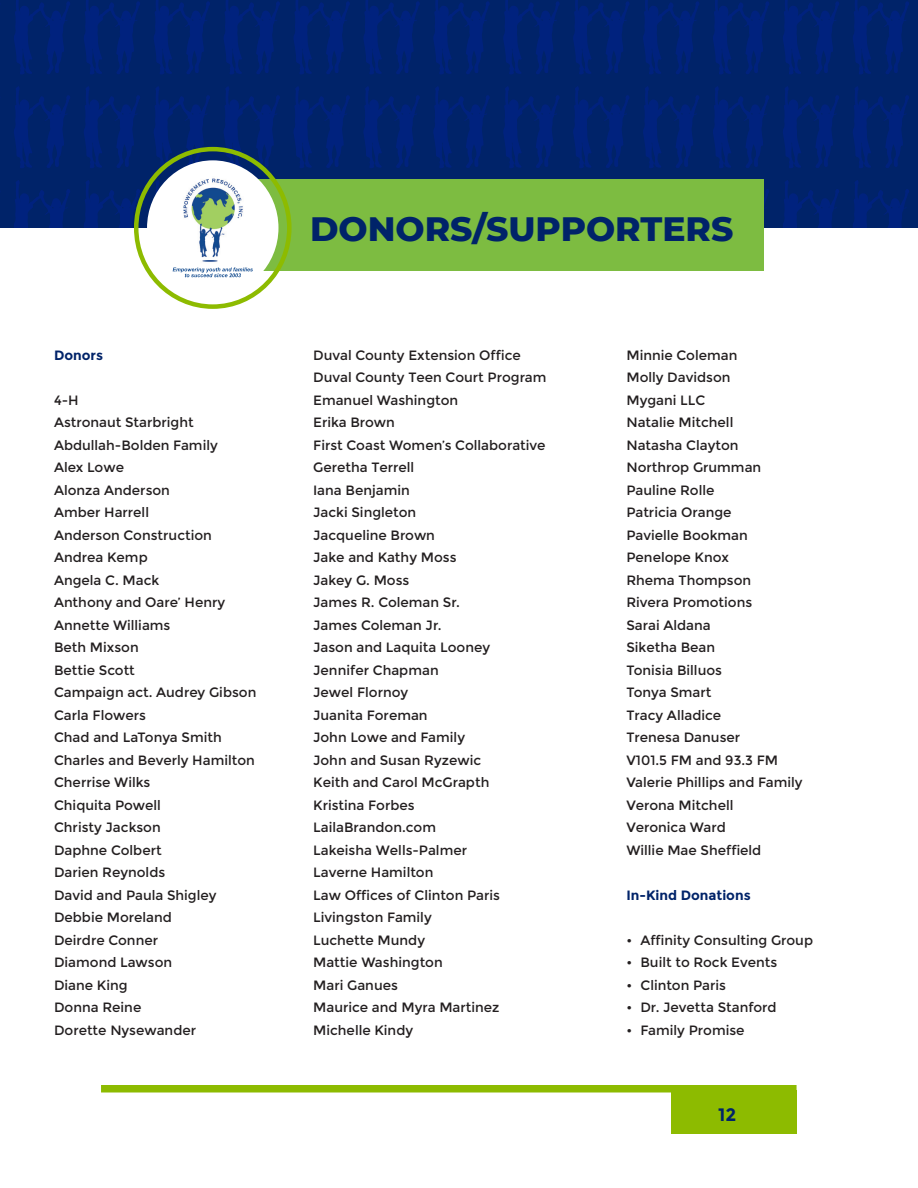
<style>
.page{position:relative;width:918px;height:1188px;background:#fff}
.page>*{position:absolute;margin:0;border:0;box-sizing:border-box;transform-origin:0 0}
.t1{font:800 34.5px "Montserrat";color:#002369}
.t2{font:700 18px "Montserrat";color:#002369}
.t3{font:13.5px "Montserrat";color:#231f20}
.t4{font:700 13.5px "Montserrat";color:#002369}
</style>
<div class="page">
<div style="left:101px;top:1085px;width:696px;height:8px;background:#8dbb00"></div>
<div style="left:671px;top:1090px;width:126px;height:44px;background:#8dbb00"></div>
<div style="left:0;top:0;width:918px;height:228px;background:#002369"></div>
<svg style="left:14px;top:0;width:56px;height:74px"></svg>
<svg style="left:84px;top:0;width:56px;height:74px"></svg>
<svg style="left:154px;top:0;width:56px;height:74px"></svg>
<svg style="left:224px;top:0;width:56px;height:74px"></svg>
<svg style="left:294px;top:0;width:56px;height:74px"></svg>
<svg style="left:363px;top:0;width:57px;height:74px"></svg>
<svg style="left:433px;top:0;width:57px;height:74px"></svg>
<svg style="left:503px;top:0;width:57px;height:74px"></svg>
<svg style="left:573px;top:0;width:56px;height:74px"></svg>
<svg style="left:643px;top:0;width:56px;height:74px"></svg>
<svg style="left:713px;top:0;width:56px;height:74px"></svg>
<svg style="left:783px;top:0;width:56px;height:74px"></svg>
<svg style="left:14px;top:86px;width:56px;height:82px"></svg>
<svg style="left:84px;top:86px;width:56px;height:82px"></svg>
<svg style="left:154px;top:86px;width:56px;height:82px"></svg>
<svg style="left:224px;top:86px;width:56px;height:82px"></svg>
<svg style="left:293px;top:86px;width:57px;height:82px"></svg>
<svg style="left:363px;top:86px;width:57px;height:82px"></svg>
<svg style="left:433px;top:86px;width:57px;height:82px"></svg>
<svg style="left:503px;top:86px;width:57px;height:82px"></svg>
<svg style="left:573px;top:86px;width:56px;height:82px"></svg>
<svg style="left:643px;top:86px;width:56px;height:82px"></svg>
<svg style="left:713px;top:86px;width:56px;height:82px"></svg>
<svg style="left:783px;top:86px;width:56px;height:82px"></svg>
<svg style="left:853px;top:0;width:56px;height:168px"></svg>
<svg style="left:14px;top:180px;width:56px;height:48px"></svg>
<svg style="left:84px;top:180px;width:56px;height:48px"></svg>
<svg style="left:154px;top:180px;width:11px;height:12px"></svg>
<svg style="left:764px;top:189px;width:5px;height:20px"></svg>
<svg style="left:783px;top:180px;width:56px;height:48px"></svg>
<svg style="left:853px;top:180px;width:56px;height:48px"></svg>
<div style="left:238px;top:179px;width:526px;height:91px;background:#7dbc41"></div>
<div style="left:147px;top:160px;width:131px;height:135px;background:#fff;border-radius:50%"></div>
<img style="left:183px;top:178px;width:60px;height:84px">
<svg style="left:173px;top:267px;width:80px;height:10px"></svg>
<div style="left:134px;top:147px;width:158px;height:162px;border:4px solid #8dbb00;border-radius:50%"></div>
<p class="t4" style="left:54px;top:347px;width:51px">Donors</p>
<p class="t3" style="left:54px;top:392px;width:26px">4-H</p>
<p class="t3" style="left:54px;top:415px;width:141px">Astronaut Starbright</p>
<p class="t3" style="left:54px;top:437px;width:165px">Abdullah-Bolden Family</p>
<p class="t3" style="left:54px;top:460px;width:72px">Alex Lowe</p>
<p class="t3" style="left:54px;top:482px;width:118px">Alonza Anderson</p>
<p class="t3" style="left:54px;top:505px;width:97px">Amber Harrell</p>
<p class="t3" style="left:54px;top:527px;width:160px">Anderson Construction</p>
<p class="t3" style="left:54px;top:550px;width:95px">Andrea Kemp</p>
<p class="t3" style="left:54px;top:572px;width:107px">Angela C. Mack</p>
<p class="t3" style="left:54px;top:595px;width:173px">Anthony and Oare’ Henry</p>
<p class="t3" style="left:54px;top:617px;width:118px">Annette Williams</p>
<p class="t3" style="left:54px;top:640px;width:86px">Beth Mixson</p>
<p class="t3" style="left:54px;top:662px;width:82px">Bettie Scott</p>
<p class="t3" style="left:54px;top:685px;width:204px">Campaign act. Audrey Gibson</p>
<p class="t3" style="left:54px;top:707px;width:93px">Carla Flowers</p>
<p class="t3" style="left:54px;top:730px;width:169px">Chad and LaTonya Smith</p>
<p class="t3" style="left:54px;top:752px;width:202px">Charles and Beverly Hamilton</p>
<p class="t3" style="left:54px;top:775px;width:98px">Cherrise Wilks</p>
<p class="t3" style="left:54px;top:797px;width:109px">Chiquita Powell</p>
<p class="t3" style="left:54px;top:820px;width:108px">Christy Jackson</p>
<p class="t3" style="left:54px;top:842px;width:109px">Daphne Colbert</p>
<p class="t3" style="left:54px;top:865px;width:113px">Darien Reynolds</p>
<p class="t3" style="left:54px;top:887px;width:164px">David and Paula Shigley</p>
<p class="t3" style="left:54px;top:910px;width:119px">Debbie Moreland</p>
<p class="t3" style="left:54px;top:932px;width:106px">Deirdre Conner</p>
<p class="t3" style="left:54px;top:955px;width:120px">Diamond Lawson</p>
<p class="t3" style="left:54px;top:977px;width:75px">Diane King</p>
<p class="t3" style="left:54px;top:1000px;width:89px">Donna Reine</p>
<p class="t3" style="left:54px;top:1022px;width:144px">Dorette Nysewander</p>
<p class="t1" style="left:310px;top:204px;width:425px">DONORS/SUPPORTERS</p>
<p class="t3" style="left:313px;top:347px;width:209px">Duval County Extension Office</p>
<p class="t3" style="left:313px;top:370px;width:235px">Duval County Teen Court Program</p>
<p class="t3" style="left:313px;top:392px;width:147px">Emanuel Washington</p>
<p class="t3" style="left:313px;top:415px;width:83px">Erika Brown</p>
<p class="t3" style="left:313px;top:437px;width:234px">First Coast Women’s Collaborative</p>
<p class="t3" style="left:313px;top:460px;width:103px">Geretha Terrell</p>
<p class="t3" style="left:313px;top:482px;width:98px">Iana Benjamin</p>
<p class="t3" style="left:313px;top:505px;width:105px">Jacki Singleton</p>
<p class="t3" style="left:313px;top:527px;width:123px">Jacqueline Brown</p>
<p class="t3" style="left:313px;top:550px;width:145px">Jake and Kathy Moss</p>
<p class="t3" style="left:313px;top:572px;width:98px">Jakey G. Moss</p>
<p class="t3" style="left:313px;top:595px;width:148px">James R. Coleman Sr.</p>
<p class="t3" style="left:313px;top:617px;width:130px">James Coleman Jr.</p>
<p class="t3" style="left:313px;top:640px;width:178px">Jason and Laquita Looney</p>
<p class="t3" style="left:313px;top:662px;width:127px">Jennifer Chapman</p>
<p class="t3" style="left:313px;top:685px;width:96px">Jewel Flornoy</p>
<p class="t3" style="left:313px;top:707px;width:116px">Juanita Foreman</p>
<p class="t3" style="left:313px;top:730px;width:153px">John Lowe and Family</p>
<p class="t3" style="left:313px;top:752px;width:170px">John and Susan Ryzewic</p>
<p class="t3" style="left:313px;top:775px;width:178px">Keith and Carol McGrapth</p>
<p class="t3" style="left:313px;top:797px;width:103px">Kristina Forbes</p>
<p class="t3" style="left:313px;top:820px;width:124px">LailaBrandon.com</p>
<p class="t3" style="left:313px;top:842px;width:155px">Lakeisha Wells-Palmer</p>
<p class="t3" style="left:313px;top:865px;width:122px">Laverne Hamilton</p>
<p class="t3" style="left:313px;top:887px;width:188px">Law Offices of Clinton Paris</p>
<p class="t3" style="left:313px;top:910px;width:120px">Livingston Family</p>
<p class="t3" style="left:313px;top:932px;width:113px">Luchette Mundy</p>
<p class="t3" style="left:313px;top:955px;width:131px">Mattie Washington</p>
<p class="t3" style="left:313px;top:977px;width:86px">Mari Ganues</p>
<p class="t3" style="left:313px;top:1000px;width:188px">Maurice and Myra Martinez</p>
<p class="t3" style="left:313px;top:1022px;width:101px">Michelle Kindy</p>
<p class="t3" style="left:626px;top:347px;width:113px">Minnie Coleman</p>
<p class="t3" style="left:626px;top:370px;width:106px">Molly Davidson</p>
<p class="t3" style="left:626px;top:392px;width:81px">Mygani LLC</p>
<p class="t3" style="left:626px;top:415px;width:108px">Natalie Mitchell</p>
<p class="t3" style="left:626px;top:437px;width:114px">Natasha Clayton</p>
<p class="t3" style="left:626px;top:460px;width:136px">Northrop Grumman</p>
<p class="t3" style="left:626px;top:482px;width:90px">Pauline Rolle</p>
<p class="t3" style="left:626px;top:505px;width:107px">Patricia Orange</p>
<p class="t3" style="left:626px;top:527px;width:123px">Pavielle Bookman</p>
<p class="t3" style="left:626px;top:550px;width:104px">Penelope Knox</p>
<p class="t3" style="left:626px;top:572px;width:126px">Rhema Thompson</p>
<p class="t3" style="left:626px;top:595px;width:127px">Rivera Promotions</p>
<p class="t3" style="left:626px;top:617px;width:86px">Sarai Aldana</p>
<p class="t3" style="left:626px;top:640px;width:90px">Siketha Bean</p>
<p class="t3" style="left:626px;top:662px;width:97px">Tonisia Billuos</p>
<p class="t3" style="left:626px;top:685px;width:87px">Tonya Smart</p>
<p class="t3" style="left:626px;top:707px;width:96px">Tracy Alladice</p>
<p class="t3" style="left:626px;top:730px;width:115px">Trenesa Danuser</p>
<p class="t3" style="left:626px;top:752px;width:153px">V101.5 FM and 93.3 FM</p>
<p class="t3" style="left:626px;top:775px;width:178px">Valerie Phillips and Family</p>
<p class="t3" style="left:626px;top:797px;width:109px">Verona Mitchell</p>
<p class="t3" style="left:626px;top:820px;width:101px">Veronica Ward</p>
<p class="t3" style="left:626px;top:842px;width:136px">Willie Mae Sheffield</p>
<p class="t4" style="left:626px;top:887px;width:126px">In-Kind Donations</p>
<p class="t3" style="left:626px;top:932px;width:188px">• Affinity Consulting Group</p>
<p class="t3" style="left:626px;top:955px;width:152px">• Built to Rock Events</p>
<p class="t3" style="left:626px;top:977px;width:101px">• Clinton Paris</p>
<p class="t3" style="left:626px;top:1000px;width:152px">• Dr. Jevetta Stanford</p>
<p class="t3" style="left:626px;top:1022px;width:120px">• Family Promise</p>
<p class="t2" style="left:718px;top:1104px;width:20px">12</p>
</div>
